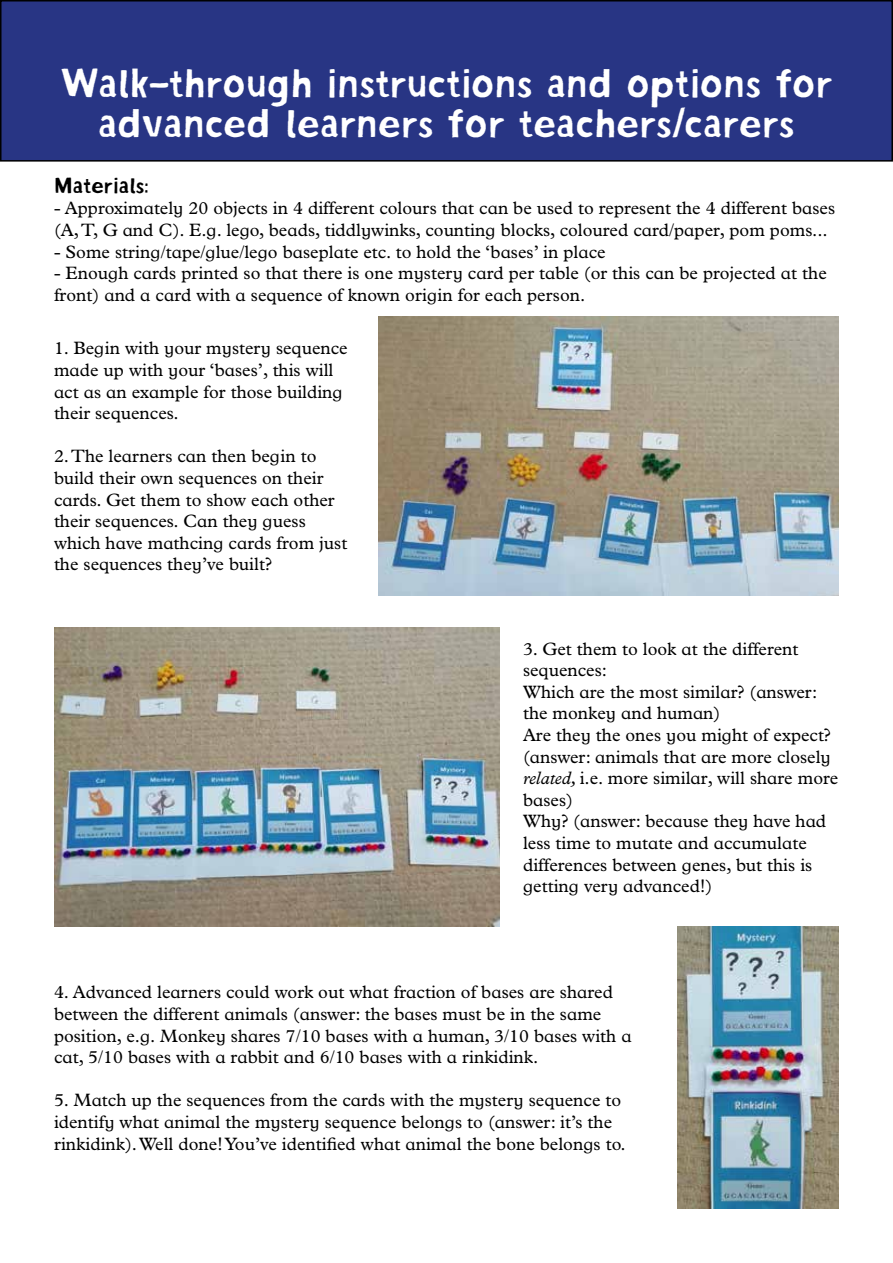
<style>
.page{position:relative;width:893px;height:1263px;background:#fff}
.page>*{position:absolute;margin:0;border:0;box-sizing:border-box;transform-origin:0 0}
.t1{font:33px/39.6px "Mister Arial";color:#fff;text-align:center}
.t2{font:18px/21.6px "Plantin Infant MT Std";color:#000}
.t3{font:18px "Mister Arial";color:#000}
.s1{font-style:italic}
</style>
<div class="page">
<div style="left:1px;top:1px;width:891px;height:160px;background:#283584"></div>
<div style="left:0;top:0;width:893px;height:162px;border:2px solid #000"></div>
<img style="left:378px;top:317px;width:461px;height:278px">
<img style="left:54px;top:627px;width:445px;height:299px">
<img style="left:677px;top:926px;width:162px;height:283px">
<h1 class="t1" style="left:61px;top:66px;width:773px">Walk-through instructions and options for advanced learners for teachers/carers</h1>
<p class="t3" style="left:54px;top:175px;width:96px">Materials:</p>
<p class="t2" style="left:54px;top:197px;width:783px">- Approximately 20 objects in 4 different colours that can be used to represent the 4 different bases (A, T, G and C). E.g. lego, beads, tiddlywinks, counting blocks, coloured card/paper, pom poms...</p>
<p class="t2" style="left:54px;top:241px;width:553px">- Some string/tape/glue/lego baseplate etc. to hold the ‘bases’ in place</p>
<p class="t2" style="left:54px;top:262px;width:774px">- Enough cards printed so that there is one mystery card per table (or this can be projected at the front) and a card with a sequence of known origin for each person.</p>
<p class="t2" style="left:54px;top:337px;width:295px">1. Begin with your mystery sequence made up with your ‘bases’, this will act as an example for those building their sequences.</p>
<p class="t2" style="left:54px;top:445px;width:295px">2. The learners can then begin to build their own sequences on their cards. Get them to show each other their sequences. Can they guess which have mathcing cards from just the sequences they’ve built?</p>
<p class="t2" style="left:523px;top:638px;width:317px">3. Get them to look at the different sequences:<br>Which are the most similar? (answer: the monkey and human)<br>Are they the ones you might of expect? (answer: animals that are more closely <span class="s1">related,</span> i.e. more similar, will share more bases)<br>Why? (answer: because they have had less time to mutate and accumulate differences between genes, but this is getting very advanced!)</p>
<p class="t2" style="left:54px;top:981px;width:579px">4. Advanced learners could work out what fraction of bases are shared between the different animals (answer: the bases must be in the same position, e.g. Monkey shares 7/10 bases with a human, 3/10 bases with a cat, 5/10 bases with a rabbit and 6/10 bases with a rinkidink.</p>
<p class="t2" style="left:54px;top:1089px;width:573px">5. Match up the sequences from the cards with the mystery sequence to identify what animal the mystery sequence belongs to (answer: it’s the rinkidink). Well done! You’ve identified what animal the bone belongs to.</p>
</div>
